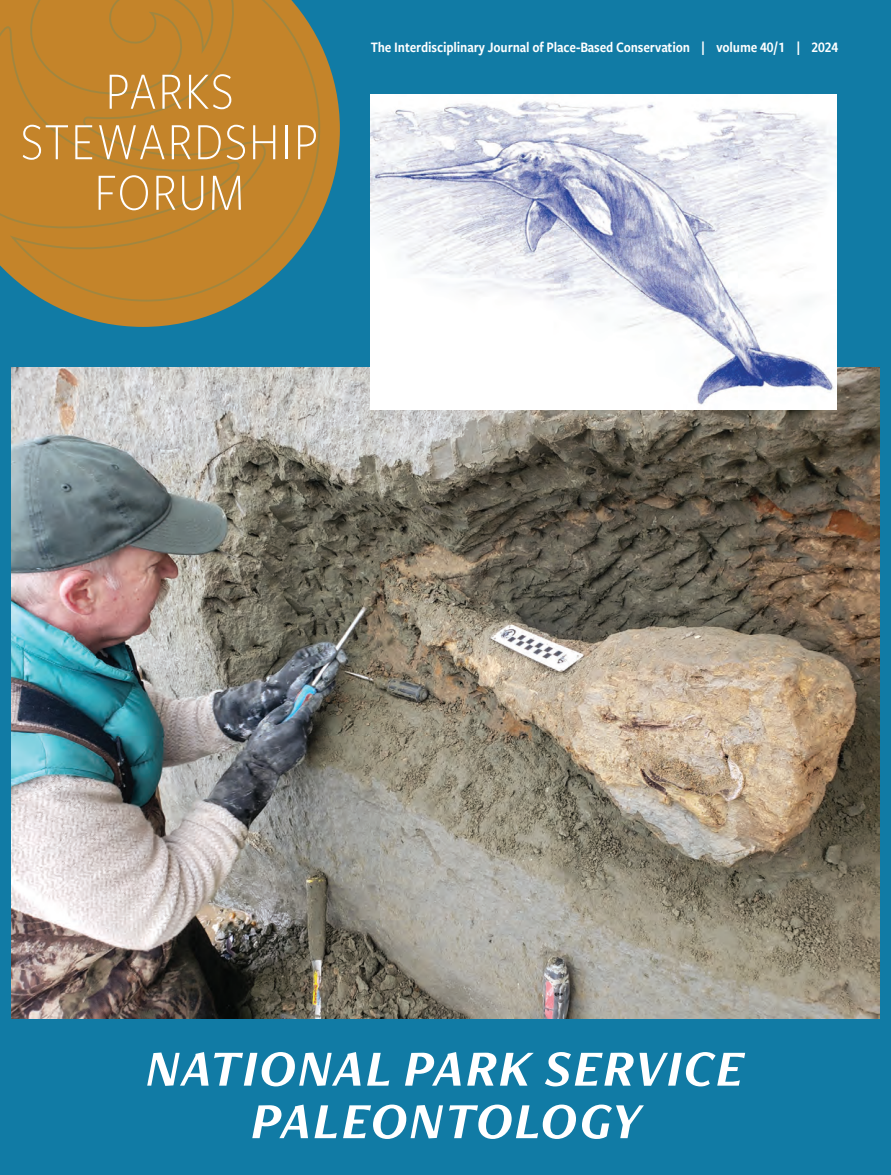
<style>
.page{position:relative;width:891px;height:1175px;background:#fff}
.page>*{position:absolute;margin:0;border:0;box-sizing:border-box;transform-origin:0 0}
.t1{font:300 54.3px/50.6px "Freight Sans Cnd Pro";letter-spacing:.025em;color:#fff;text-align:center}
.t2{font:italic 700 52.5px/52.5px "Freight Neo Pro";letter-spacing:.03em;color:#fff;text-align:center}
.t3{font:15px "Freight Sans Cnd Pro Semi";letter-spacing:-.01em;color:#fff}
</style>
<div class="page">
<div style="left:0;top:0;width:891px;height:1174px;background:#117ba5"></div>
<img style="left:11px;top:367px;width:869px;height:651px">
<svg style="left:45px;top:43px;width:295px;height:284px"></svg>
<svg style="left:0;top:0;width:320px;height:301px;background:#bb832f"></svg>
<img style="left:370px;top:94px;width:467px;height:315px">
<h1 class="t1" style="left:21px;top:64px;width:299px">PARKS<br>STEWARDSHIP<br>FORUM</h1>
<p class="t3" style="left:371px;top:37px;width:469px">The Interdisciplinary Journal of Place-Based Conservation | volume 40 / 1 | 2024</p>
<h2 class="t2" style="left:146px;top:1040px;width:600px">NATIONAL PARK SERVICE<br>PALEONTOLOGY</h2>
</div>
